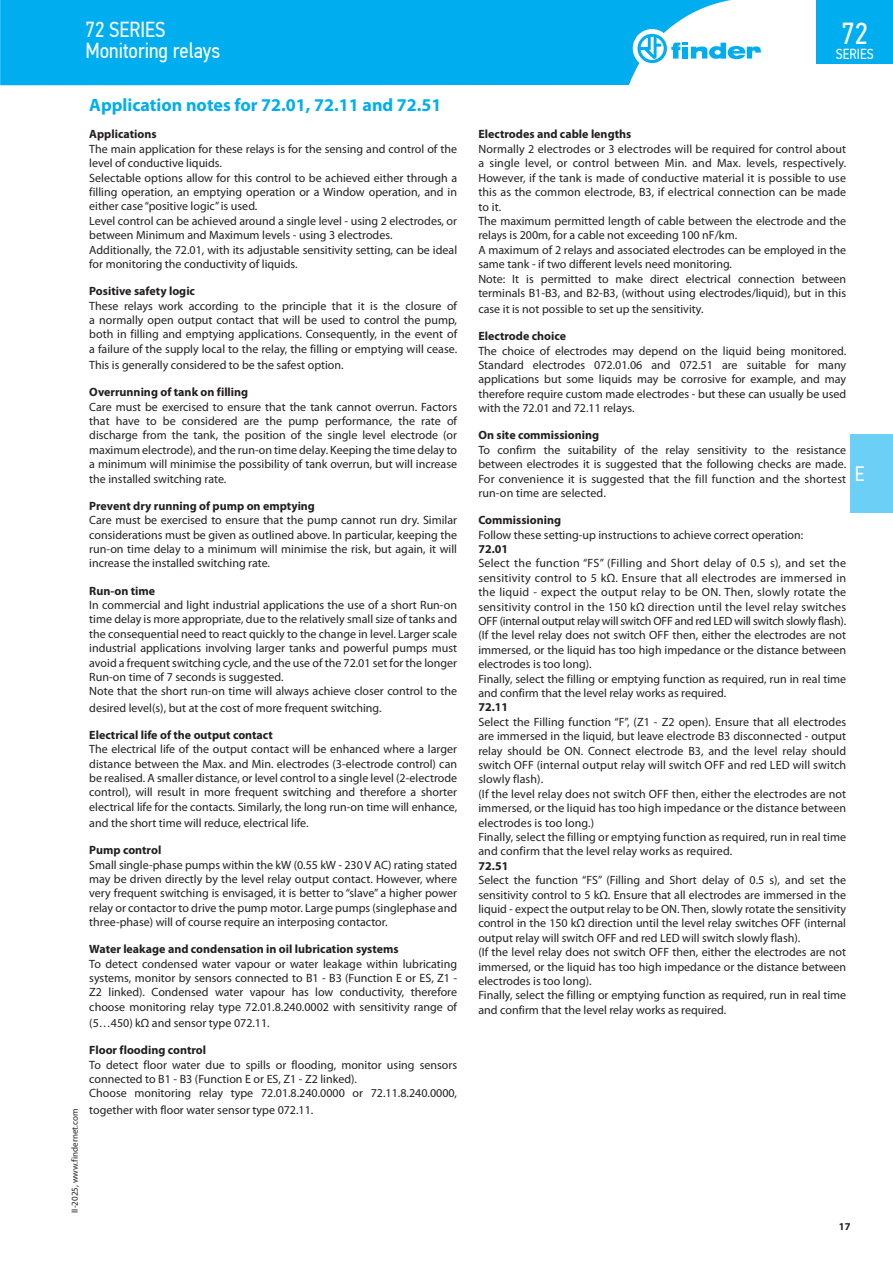
<style>
.page{position:relative;width:893px;height:1263px;background:#fff}
.page>*{position:absolute;margin:0;border:0;box-sizing:border-box;transform-origin:0 0}
.t1{font:30.3px "PF Din Text Cond Pro";color:#fff}
.t2{font:21.75px/21px "PF Din Text Cond Pro";color:#fff}
.t3{font:21px "PF Din Text Cond Pro";color:#fff}
.t4{font:700 18px "Myriad Pro";color:#00aeef}
.t5{font:14.55px "PF Din Text Cond Pro";color:#fff}
.t6{font:12px/14.4px "Myriad Pro";color:#231f20;text-align:justify}
.t7{font:700 12px "Myriad Pro";color:#231f20}
.t8{font:700 10.5px "Myriad Pro";color:#231f20}
.t9{font:9px "Myriad Pro";color:#231f20}
</style>
<div class="page">
<div style="left:850px;top:434px;width:43px;height:78px;background:#6bcff6"></div>
<div style="left:0;top:0;width:731px;height:85px;background:#00aeef"></div>
<div style="left:633px;top:29px;width:38px;height:39px;background:#fff;border-radius:50%"></div>
<svg style="left:637px;top:34px;width:124px;height:29px"></svg>
<div style="left:816px;top:0;width:77px;height:64px;background:#00aeef"></div>
<h2 class="t2" style="left:85px;top:19px;width:136px">72 SERIES<br>Monitoring relays</h2>
<p class="t9" style="left:69px;top:1213px;width:105px;rotate:-90deg">II-2025, www.findernet.com</p>
<h3 class="t4" style="left:89px;top:93px;width:354px">Application notes for 72.01, 72.11 and 72.51</h3>
<p class="t7" style="left:89px;top:127px;width:69px">Applications</p>
<p class="t6" style="left:89px;top:141px;width:369px;text-align:left">The main application for these relays is for the sensing and control of the level of conductive liquids.<br>Selectable options allow for this control to be achieved either through a filling operation, an emptying operation or a Window operation, and in either case “positive logic” is used.<br>Level control can be achieved around a single level - using 2 electrodes, or between Minimum and Maximum levels - using 3 electrodes.<br>Additionally, the 72.01, with its adjustable sensitivity setting, can be ideal for monitoring the conductivity of liquids.</p>
<p class="t7" style="left:89px;top:283px;width:107px">Positive safety logic</p>
<p class="t6" style="left:89px;top:298px;width:369px">These relays work according to the principle that it is the closure of a normally open output contact that will be used to control the pump, both in filling and emptying applications. Consequently, in the event of a failure of the supply local to the relay, the filling or emptying will cease.</p>
<p class="t6" style="left:89px;top:358px;width:256px">This is generally considered to be the safest option.</p>
<p class="t7" style="left:89px;top:384px;width:160px">Overrunning of tank on filling</p>
<p class="t6" style="left:89px;top:399px;width:369px">Care must be exercised to ensure that the tank cannot overrun. Factors that have to be considered are the pump performance, the rate of discharge from the tank, the position of the single level electrode (or maximum electrode), and the run-on time delay. Keeping the time delay to a minimum will minimise the possibility of tank overrun, but will increase the installed switching rate.</p>
<p class="t7" style="left:89px;top:498px;width:227px">Prevent dry running of pump on emptying</p>
<p class="t6" style="left:89px;top:513px;width:369px">Care must be exercised to ensure that the pump cannot run dry. Similar considerations must be given as outlined above. In particular, keeping the run-on time delay to a minimum will minimise the risk, but again, it will increase the installed switching rate.</p>
<p class="t7" style="left:89px;top:583px;width:67px">Run-on time</p>
<p class="t6" style="left:89px;top:597px;width:369px;text-align:left">In commercial and light industrial applications the use of a short Run-on time delay is more appropriate, due to the relatively small size of tanks and the consequential need to react quickly to the change in level. Larger scale industrial applications involving larger tanks and powerful pumps must avoid a frequent switching cycle, and the use of the 72.01 set for the longer Run-on time of 7 seconds is suggested.<br>Note that the short run-on time will always achieve closer control to the</p>
<p class="t6" style="left:89px;top:700px;width:294px">desired level(s), but at the cost of more frequent switching.</p>
<p class="t7" style="left:89px;top:727px;width:185px">Electrical life of the output contact</p>
<p class="t6" style="left:89px;top:742px;width:369px">The electrical life of the output contact will be enhanced where a larger distance between the Max. and Min. electrodes (3-electrode control) can be realised. A smaller distance, or level control to a single level (2-electrode control), will result in more frequent switching and therefore a shorter electrical life for the contacts. Similarly, the long run-on time will enhance,</p>
<p class="t6" style="left:89px;top:815px;width:221px">and the short time will reduce, electrical life.</p>
<p class="t7" style="left:89px;top:842px;width:74px">Pump control</p>
<p class="t6" style="left:89px;top:857px;width:369px">Small single-phase pumps within the kW (0.55 kW - 230 V AC) rating stated may be driven directly by the level relay output contact. However, where very frequent switching is envisaged, it is better to “slave” a higher power relay or contactor to drive the pump motor. Large pumps (singlephase and three-phase) will of course require an interposing contactor.</p>
<p class="t7" style="left:89px;top:941px;width:311px">Water leakage and condensation in oil lubrication systems</p>
<p class="t6" style="left:89px;top:956px;width:369px">To detect condensed water vapour or water leakage within lubricating systems, monitor by sensors connected to B1 - B3 (Function E or ES, Z1 - Z2 linked). Condensed water vapour has low conductivity, therefore choose monitoring relay type 72.01.8.240.0002 with sensitivity range of</p>
<p class="t6" style="left:89px;top:1016px;width:182px">(5…450) kΩ and sensor type 072.11.</p>
<p class="t7" style="left:89px;top:1042px;width:118px">Floor flooding control</p>
<p class="t6" style="left:89px;top:1057px;width:369px;text-align:left">To detect floor water due to spills or flooding, monitor using sensors connected to B1 - B3 (Function E or ES, Z1 - Z2 linked).<br>Choose monitoring relay type 72.01.8.240.0000 or 72.11.8.240.0000,</p>
<p class="t6" style="left:89px;top:1102px;width:226px">together with floor water sensor type 072.11.</p>
<h1 class="t1" style="left:841px;top:16px;width:28px">72</h1>
<p class="t5" style="left:836px;top:45px;width:39px">SERIES</p>
<p class="t7" style="left:478px;top:127px;width:154px">Electrodes and cable lengths</p>
<p class="t6" style="left:478px;top:141px;width:369px;text-align:left">Normally 2 electrodes or 3 electrodes will be required for control about a single level, or control between Min. and Max. levels, respectively.<br>However, if the tank is made of conductive material it is possible to use this as the common electrode, B3, if electrical connection can be made to it.<br>The maximum permitted length of cable between the electrode and the relays is 200m, for a cable not exceeding 100 nF/km.<br>A maximum of 2 relays and associated electrodes can be employed in the same tank - if two different levels need monitoring.<br>Note: It is permitted to make direct electrical connection between terminals B1-B3, and B2-B3, (without using electrodes/liquid), but in this</p>
<p class="t6" style="left:478px;top:302px;width:227px">case it is not possible to set up the sensitivity.</p>
<p class="t7" style="left:478px;top:328px;width:89px">Electrode choice</p>
<p class="t6" style="left:478px;top:343px;width:369px">The choice of electrodes may depend on the liquid being monitored.<br>Standard electrodes 072.01.06 and 072.51 are suitable for many applications but some liquids may be corrosive for example, and may therefore require custom made electrodes - but these can usually be used with the 72.01 and 72.11 relays.</p>
<p class="t7" style="left:478px;top:428px;width:122px">On site commissioning</p>
<p class="t6" style="left:478px;top:442px;width:369px">To confirm the suitability of the relay sensitivity to the resistance between electrodes it is suggested that the following checks are made.<br>For convenience it is suggested that the fill function and the shortest run-on time are selected.</p>
<p class="t7" style="left:478px;top:512px;width:84px">Commissioning</p>
<p class="t6" style="left:478px;top:527px;width:326px">Follow these setting-up instructions to achieve correct operation:</p>
<p class="t7" style="left:478px;top:541px;width:31px">72.01</p>
<p class="t6" style="left:478px;top:556px;width:369px;text-align:left">Select the function “FS” (Filling and Short delay of 0.5 s), and set the sensitivity control to 5 kΩ. Ensure that all electrodes are immersed in the liquid - expect the output relay to be ON. Then, slowly rotate the sensitivity control in the 150 kΩ direction until the level relay switches OFF (internal output relay will switch OFF and red LED will switch slowly flash). (If the level relay does not switch OFF then, either the electrodes are not immersed, or the liquid has too high impedance or the distance between electrodes is too long).<br>Finally, select the filling or emptying function as required, run in real time and confirm that the level relay works as required.</p>
<p class="t7" style="left:478px;top:699px;width:31px">72.11</p>
<p class="t6" style="left:478px;top:714px;width:369px;text-align:left">Select the Filling function “F”, (Z1 - Z2 open). Ensure that all electrodes are immersed in the liquid, but leave electrode B3 disconnected - output relay should be ON. Connect electrode B3, and the level relay should switch OFF (internal output relay will switch OFF and red LED will switch slowly flash).<br>(If the level relay does not switch OFF then, either the electrodes are not immersed, or the liquid has too high impedance or the distance between electrodes is too long.)<br>Finally, select the filling or emptying function as required, run in real time and confirm that the level relay works as required.</p>
<p class="t7" style="left:478px;top:858px;width:32px">72.51</p>
<p class="t6" style="left:478px;top:873px;width:369px;text-align:left">Select the function “FS” (Filling and Short delay of 0.5 s), and set the sensitivity control to 5 kΩ. Ensure that all electrodes are immersed in the liquid - expect the output relay to be ON. Then, slowly rotate the sensitivity control in the 150 kΩ direction until the level relay switches OFF (internal output relay will switch OFF and red LED will switch slowly flash).<br>(If the level relay does not switch OFF then, either the electrodes are not immersed, or the liquid has too high impedance or the distance between electrodes is too long).<br>Finally, select the filling or emptying function as required, run in real time and confirm that the level relay works as required.</p>
<h3 class="t3" style="left:855px;top:461px;width:11px">E</h3>
<p class="t8" style="left:839px;top:1219px;width:13px">17</p>
</div>
